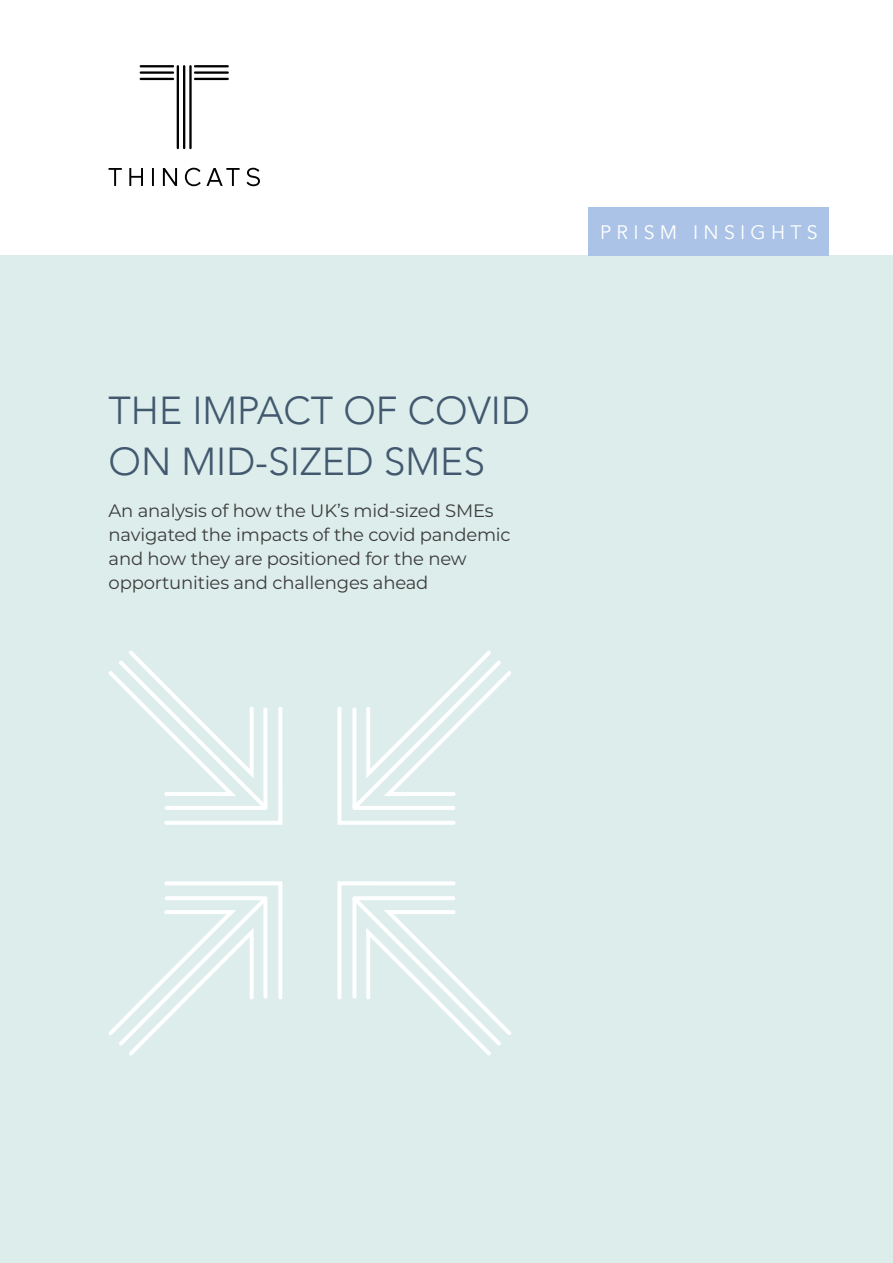
<style>
.page{position:relative;width:893px;height:1263px;background:#fff}
.page>*{position:absolute;margin:0;border:0;box-sizing:border-box;transform-origin:0 0}
.t1{font:300 39px/51px "Avenir";color:#41586e}
.t2{font:19.5px "Avenir";letter-spacing:.27em;color:#fff}
.t3{font:18px/24px "Montserrat";letter-spacing:-.01em;color:#3c3c3a}
</style>
<div class="page">
<div style="left:0;top:255px;width:893px;height:1008px;background:#dcedeb"></div>
<hr style="left:177px;top:65px;width:2px;height:84px;background:#020203">
<hr style="left:183px;top:65px;width:2px;height:84px;background:#020203">
<hr style="left:189px;top:65px;width:3px;height:84px;background:#020203">
<hr style="left:194px;top:78px;width:35px;height:2px;background:#020203">
<hr style="left:194px;top:71px;width:35px;height:3px;background:#020203">
<hr style="left:194px;top:65px;width:35px;height:2px;background:#020203">
<hr style="left:140px;top:78px;width:34px;height:2px;background:#020203">
<hr style="left:140px;top:71px;width:34px;height:3px;background:#020203">
<hr style="left:140px;top:65px;width:34px;height:2px;background:#020203">
<svg style="left:109px;top:168px;width:151px;height:18px"></svg>
<div style="left:588px;top:207px;width:241px;height:48px;background:#abc3e7"></div>
<svg style="left:109px;top:651px;width:174px;height:174px"></svg>
<svg style="left:109px;top:881px;width:174px;height:175px"></svg>
<svg style="left:337px;top:651px;width:174px;height:174px"></svg>
<svg style="left:337px;top:881px;width:174px;height:175px"></svg>
<h1 class="t1" style="left:109px;top:385px;width:423px">THE IMPACT OF COVID<br>ON MID-SIZED SMES</h1>
<p class="t3" style="left:109px;top:498px;width:404px">An analysis of how the UK’s mid-sized SMEs navigated the impacts of the covid pandemic and how they are positioned for the new opportunities and challenges ahead</p>
<p class="t2" style="left:600px;top:221px;width:219px">PRISM INSIGHTS</p>
</div>
